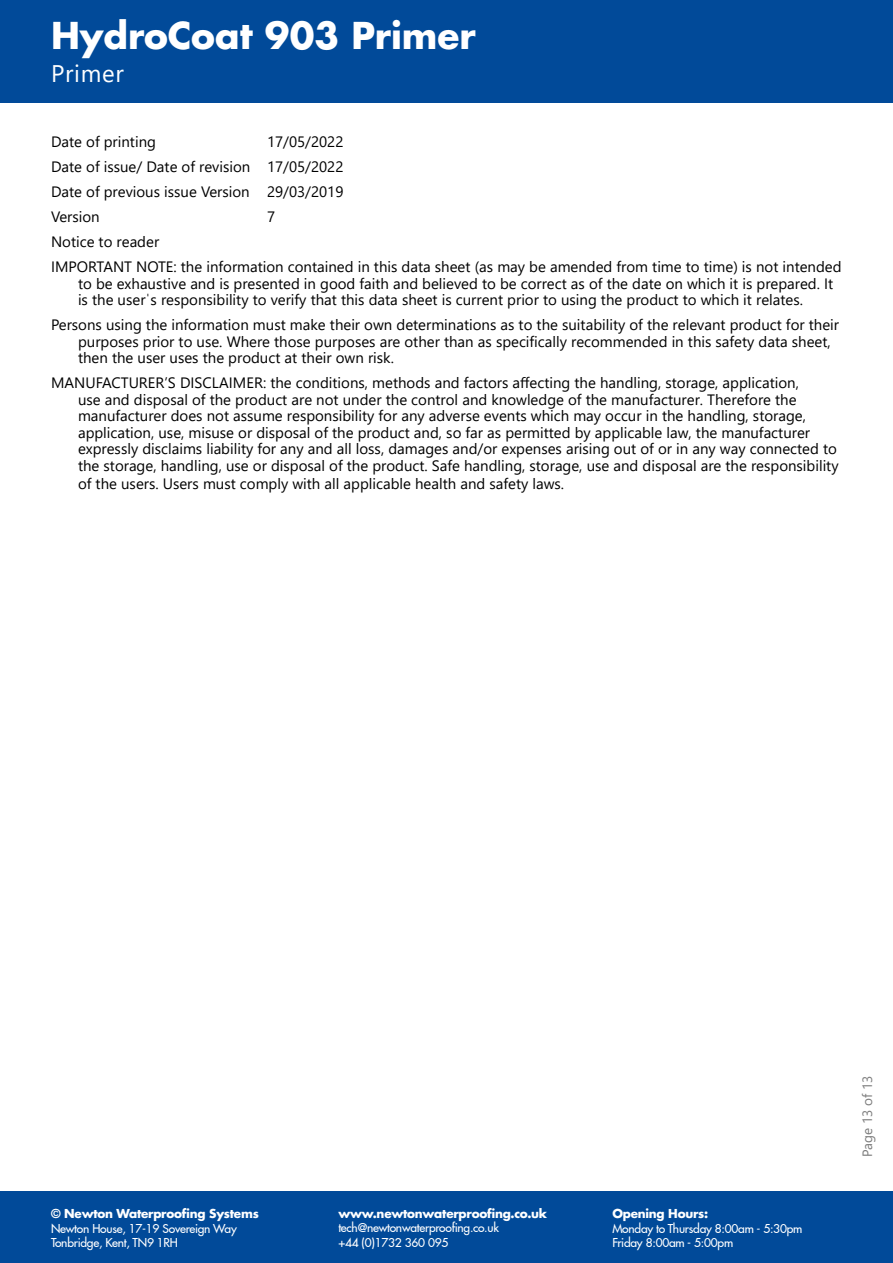
<style>
.page{position:relative;width:893px;height:1263px;background:#fff}
.page>*{position:absolute;margin:0;border:0;box-sizing:border-box;transform-origin:0 0}
.t1{font:700 36px "Futura LT Pro";color:#fff}
.t2{font:24px "Segoe UI";letter-spacing:.03em;color:#fff}
.t3{font:15px/16.5px "Segoe UI";color:#000}
.t4{font:13.5px "Segoe UI";color:#7b7b7b}
.t5{font:500 12px/14.4px "Futura LT Pro";letter-spacing:-.02em;color:#fff}
.t6{font:700 12px "Futura LT Pro";letter-spacing:-.02em;color:#fff}
</style>
<div class="page">
<div style="left:0;top:0;width:893px;height:103px;background:#014a99"></div>
<div style="left:0;top:1191px;width:893px;height:72px;background:#014a99"></div>
<h1 class="t1" style="left:51px;top:8px;width:426px">HydroCoat 903 Primer</h1>
<h2 class="t2" style="left:51px;top:51px;width:74px">Primer</h2>
<p class="t3" style="left:51px;top:132px;width:106px">Date of printing</p>
<p class="t3" style="left:51px;top:128px;width:294px;line-height:25px;text-align:justify;text-indent:216px">17/05/2022<br>Date of issue/ Date of revision 17/05/2022<br>Date of previous issue Version 29/03/2019<br>Version</p>
<p class="t3" style="left:267px;top:207px;width:10px">7</p>
<p class="t3" style="left:51px;top:228px;width:792px;line-height:25px">Notice to reader<br>IMPORTANT NOTE: the information contained in this data sheet (as may be amended from time to time) is not intended</p>
<p class="t3" style="left:78px;top:274px;width:757px">to be exhaustive and is presented in good faith and believed to be correct as of the date on which it is prepared. It is the userˈs responsibility to verify that this data sheet is current prior to using the product to which it relates.</p>
<p class="t3" style="left:78px;top:315px;width:762px;text-indent:-27px">Persons using the information must make their own determinations as to the suitability of the relevant product for their purposes prior to use. Where those purposes are other than as specifically recommended in this safety data sheet, then the user uses the product at their own risk.</p>
<p class="t3" style="left:78px;top:373px;width:762px;text-indent:-27px">MANUFACTURER’S DISCLAIMER: the conditions, methods and factors affecting the handling, storage, application,<br>use and disposal of the product are not under the control and knowledge of the manufacturer. Therefore the manufacturer does not assume responsibility for any adverse events which may occur in the handling, storage, application, use, misuse or disposal of the product and, so far as permitted by applicable law, the manufacturer expressly disclaims liability for any and all loss, damages and/or expenses arising out of or in any way connected to the storage, handling, use or disposal of the product. Safe handling, storage, use and disposal are the responsibility</p>
<p class="t3" style="left:78px;top:474px;width:488px">of the users. Users must comply with all applicable health and safety laws.</p>
<p class="t6" style="left:51px;top:1204px;width:209px">© Newton Waterproofing Systems</p>
<p class="t5" style="left:51px;top:1220px;width:187px">Newton House, 17-19 Sovereign Way<br>Tonbridge, Kent, TN9 1RH</p>
<p class="t6" style="left:338px;top:1204px;width:210px">www.newtonwaterproofing.co.uk</p>
<p class="t5" style="left:338px;top:1220px;width:162px">tech@newtonwaterproofing.co.uk +44 (0)1732 360 095</p>
<p class="t6" style="left:612px;top:1204px;width:97px">Opening Hours:</p>
<p class="t5" style="left:612px;top:1220px;width:191px">Monday to Thursday 8:00am - 5:30pm<br>Friday 8:00am - 5:00pm</p>
<p class="t4" style="left:854px;top:1157px;width:83px;rotate:-90deg">Page 13 of 13</p>
</div>
